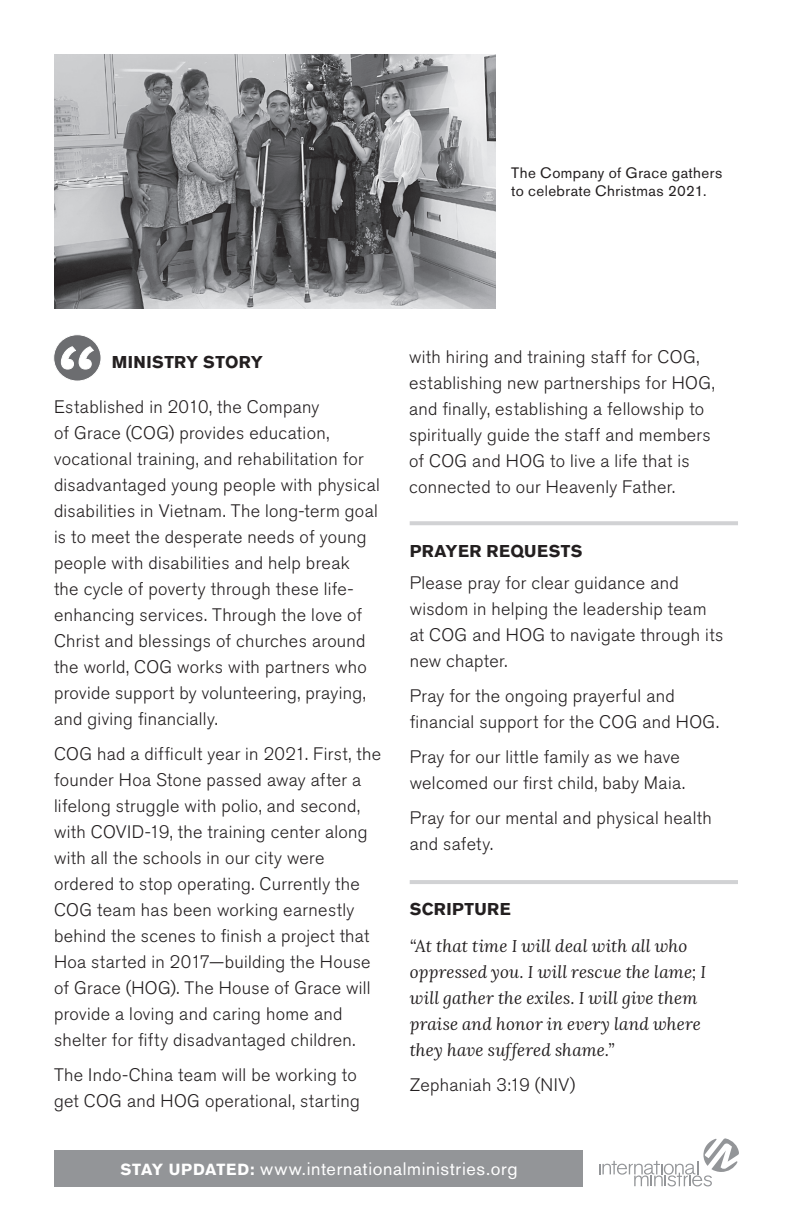
<style>
.page{position:relative;width:792px;height:1224px;background:#fff}
.page>*{position:absolute;margin:0;border:0;box-sizing:border-box;transform-origin:0 0}
.t1{font:300 18px/26px "Akzidenz Grotesk BE";letter-spacing:.02em;color:#231f20}
.t2{font:18px "Akzidenz Grotesk BE";letter-spacing:.035em;color:#fff}
.t3{font:italic 17px/26px "Lora";letter-spacing:.01em;color:#231f20}
.t4{font:700 17px "Akzidenz Grotesk BE";letter-spacing:.025em;color:#231f20}
.t5{font:15px/18px "Akzidenz Grotesk BE";letter-spacing:.03em;color:#231f20}
.s1{font-weight:700;font-size:16px}
</style>
<div class="page">
<svg style="left:599px;top:1138px;width:140px;height:48px"></svg>
<img style="left:54px;top:54px;width:441px;height:254px">
<div style="left:54px;top:1150px;width:528px;height:36px;background:#939598"></div>
<hr style="left:410px;top:521px;width:328px;height:4px;background:#d1d2d4">
<hr style="left:410px;top:880px;width:328px;height:4px;background:#d1d2d4">
<svg style="left:54px;top:335px;width:47px;height:46px"></svg>
<p class="t5" style="left:511px;top:164px;width:213px">The Company of Grace gathers to celebrate Christmas 2021.</p>
<p class="t4" style="left:112px;top:352px;width:153px">MINISTRY STORY</p>
<p class="t1" style="left:409px;top:344px;width:307px">with hiring and training staff for COG, establishing new partnerships for HOG, and finally, establishing a fellowship to spiritually guide the staff and members of COG and HOG to live a life that is connected to our Heavenly Father.</p>
<p class="t1" style="left:54px;top:394px;width:327px">Established in 2010, the Company<br>of Grace (COG) provides education, vocational training, and rehabilitation for disadvantaged young people with physical disabilities in Vietnam. The long-term goal is to meet the desperate needs of young people with disabilities and help break<br>the cycle of poverty through these life&shy;enhancing services. Through the love of Christ and blessings of churches around the world, COG works with partners who provide support by volunteering, praying, and giving financially.</p>
<p class="t1" style="left:54px;top:741px;width:329px">COG had a difficult year in 2021. First, the founder Hoa Stone passed away after a lifelong struggle with polio, and second, with COVID-19, the training center along with all the schools in our city were ordered to stop operating. Currently the COG team has been working earnestly behind the scenes to finish a project that Hoa started in 2017—building the House of Grace (HOG). The House of Grace will provide a loving and caring home and shelter for fifty disadvantaged children.</p>
<p class="t1" style="left:54px;top:1062px;width:308px">The Indo-China team will be working to get COG and HOG operational, starting</p>
<p class="t4" style="left:410px;top:541px;width:174px">PRAYER REQUESTS</p>
<p class="t1" style="left:410px;top:570px;width:315px">Please pray for clear guidance and wisdom in helping the leadership team at COG and HOG to navigate through its new chapter.</p>
<p class="t1" style="left:410px;top:683px;width:311px">Pray for the ongoing prayerful and financial support for the COG and HOG.</p>
<p class="t1" style="left:410px;top:744px;width:277px">Pray for our little family as we have welcomed our first child, baby Maia.</p>
<p class="t1" style="left:410px;top:805px;width:304px">Pray for our mental and physical health and safety.</p>
<p class="t4" style="left:410px;top:900px;width:103px">SCRIPTURE</p>
<p class="t3" style="left:410px;top:932px;width:298px">“At that time I will deal with all who oppressed you. I will rescue the lame; I will gather the exiles. I will give them praise and honor in every land where they have suffered shame.”</p>
<p class="t1" style="left:410px;top:1072px;width:167px">Zephaniah 3:19 (NIV)</p>
<p class="t2" style="left:93px;top:1157px;width:399px"><span class="s1">STAY UPDATED:</span> ww .internationalministr es.org</p>
<p class="t2" style="left:120px;top:1158px;width:399px"><span class="s1">STAY UPDATED:</span> www.internationalministries.org</p>
</div>
